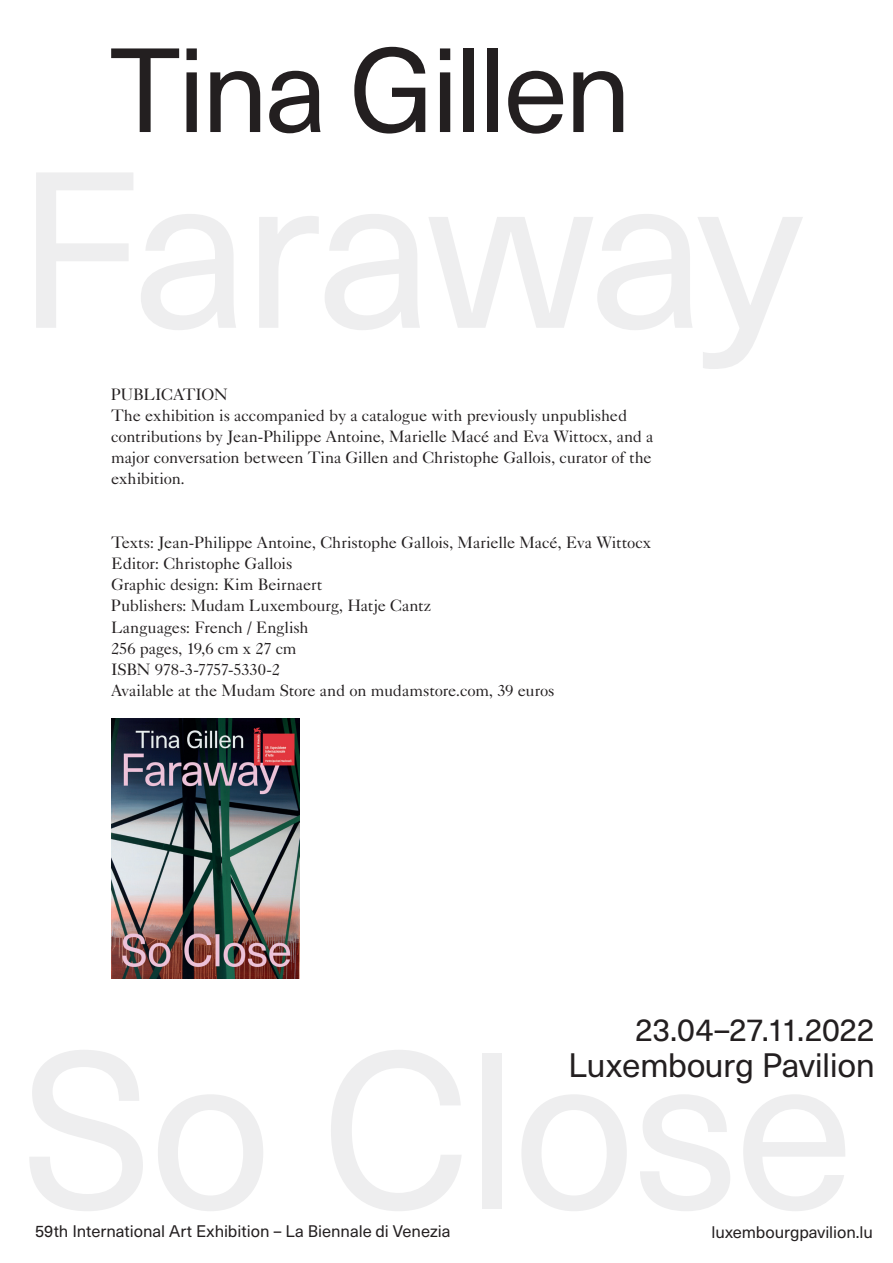
<style>
.page{position:relative;width:893px;height:1263px;background:#fff}
.page>*{position:absolute;margin:0;border:0;box-sizing:border-box;transform-origin:0 0}
.t1{font:117.3px "Neue Haas Unica Pro";letter-spacing:-.035em;color:#231f20}
.t2{font:33.3px "Neue Haas Unica Pro";letter-spacing:-.01em;color:#231f20}
.t3{font:31.65px "Neue Haas Unica Pro";letter-spacing:-.02em;color:#231f20}
.t4{font:16.5px/21.1px "Caslon Five Forty";letter-spacing:-.01em;color:#231f20}
.t5{font:16.5px "Neue Haas Unica Pro";color:#231f20}
</style>
<div class="page">
<img style="left:111px;top:719px;width:188px;height:259px">
<h1 class="t1" style="left:110px;top:20px;width:523px">Tina Gillen</h1>
<p class="t4" style="left:111px;top:383px;width:544px">PUBLICATION<br>The exhibition is accompanied by a catalogue with previously unpublished contributions by Jean-Philippe Antoine, Marielle Macé and Eva Wittocx, and a major conversation between Tina Gillen and Christophe Gallois, curator of the exhibition.</p>
<p class="t4" style="left:111px;top:531px;width:542px">Texts: Jean-Philippe Antoine, Christophe Gallois, Marielle Macé, Eva Wittocx Editor: Christophe Gallois<br>Graphic design: Kim Beirnaert<br>Publishers: Mudam Luxembourg, Hatje Cantz<br>Languages: French / English<br>256 pages, 19,6 cm x 27 cm<br>ISBN 978-3-7757-5330-2<br>Available at the Mudam Store and on mudamstore.com, 39 euros</p>
<p class="t5" style="left:35px;top:1222px;width:417px">59th International Art Exhibition – La Biennale di Venezia</p>
<h3 class="t3" style="left:635px;top:1011px;width:241px">23.04–27.11.2022</h3>
<h2 class="t2" style="left:568px;top:1045px;width:309px">Luxembourg Pavilion</h2>
<p class="t5" style="left:712px;top:1222px;width:163px">luxembourgpavilion.lu</p>
</div>
